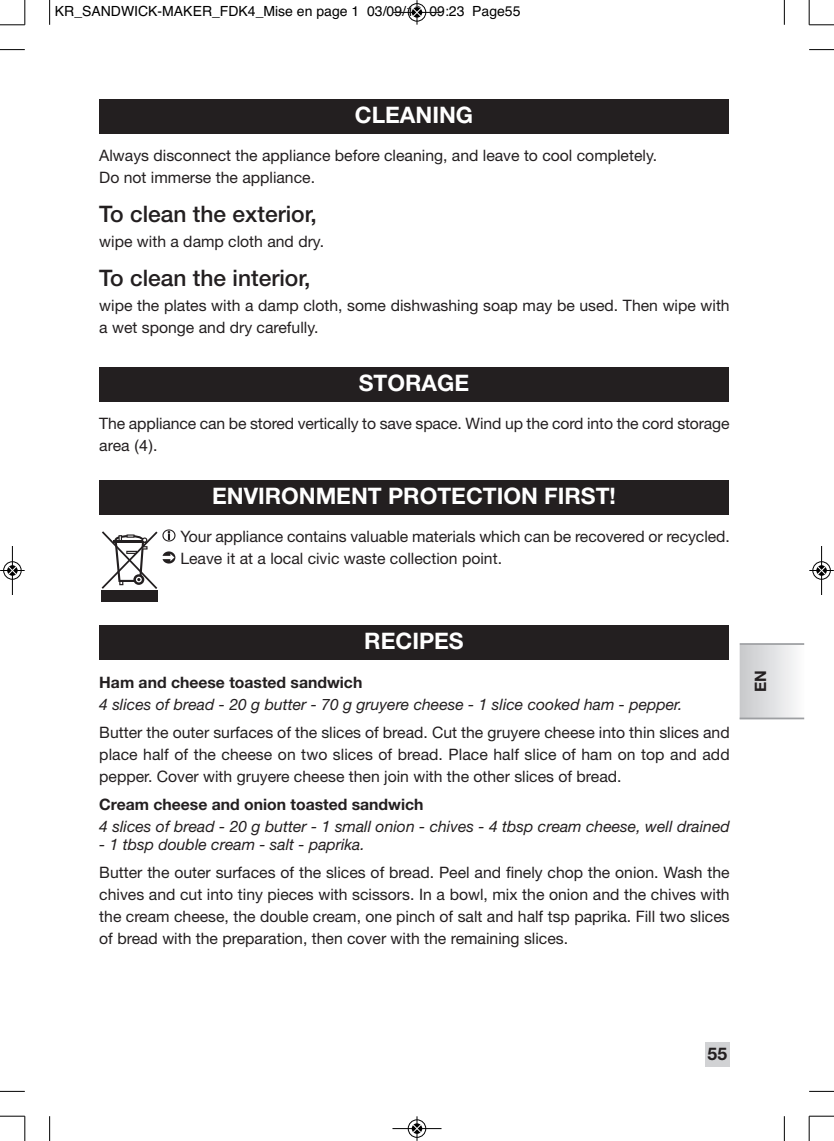
<style>
.page{position:relative;width:834px;height:1141px;background:#fff}
.page>*{position:absolute;margin:0;border:0;box-sizing:border-box;transform-origin:0 0}
.t1{font:700 22.75px "Helvetica Neue";color:#fff}
.t2{font:500 22.75px "Helvetica Neue";color:#231f20}
.t3{font:700 17.5px "Helvetica Neue";color:#231f20}
.t4{font:15.75px/22.1px "Helvetica Neue";color:#231f20}
.t5{font:italic 15.75px "Helvetica Neue";color:#231f20}
.t6{font:700 15.75px "Helvetica Neue";color:#231f20}
.t7{font:14px "Helvetica";color:#000}
.s1{font-family:"Helvetica"}
</style>
<div class="page">
<div style="left:99px;top:99px;width:629px;height:35px;background:#231f20"></div>
<div style="left:99px;top:367px;width:629px;height:35px;background:#231f20"></div>
<div style="left:99px;top:480px;width:629px;height:34px;background:#231f20"></div>
<svg style="left:163px;top:529px;width:12px;height:12px"></svg>
<svg style="left:163px;top:551px;width:12px;height:13px"></svg>
<div style="left:99px;top:625px;width:629px;height:34px;background:#231f20"></div>
<div style="left:704px;top:1042px;width:25px;height:25px;background:#d1d2d4"></div>
<div style="left:739px;top:645px;width:65px;height:74px;background:linear-gradient(to right,#c6c7ca,#fafafb)"></div>
<hr style="left:739px;top:643px;width:65px;height:2px;background:#9d9fa2">
<hr style="left:739px;top:718px;width:65px;height:1px;background:#9d9fa2">
<div style="left:99px;top:530px;width:62px;height:73px;background:linear-gradient(to bottom,#fff,#fff)"></div>
<div style="left:101px;top:531px;width:57px;height:70px;background:#fff"></div>
<svg style="left:102px;top:531px;width:55px;height:58px"></svg>
<div style="left:101px;top:590px;width:57px;height:11px;background:#231f20"></div>
<svg style="left:49px;top:0;width:1px;height:25px"></svg>
<svg style="left:0;top:49px;width:25px;height:1px"></svg>
<svg style="left:783px;top:0;width:1px;height:25px"></svg>
<svg style="left:809px;top:49px;width:24px;height:1px"></svg>
<svg style="left:49px;top:1116px;width:1px;height:25px"></svg>
<svg style="left:0;top:1091px;width:25px;height:1px"></svg>
<svg style="left:783px;top:1116px;width:1px;height:25px"></svg>
<svg style="left:809px;top:1091px;width:24px;height:1px"></svg>
<svg style="left:0;top:0;width:26px;height:26px"></svg>
<svg style="left:808px;top:0;width:25px;height:26px"></svg>
<svg style="left:0;top:1116px;width:26px;height:25px"></svg>
<svg style="left:808px;top:1116px;width:25px;height:25px"></svg>
<div style="left:407px;top:3px;width:19px;height:19px;border:1px solid #fff;border-radius:50%"></div>
<hr style="left:392px;top:12px;width:49px;height:1px;background:#000">
<div style="left:408px;top:3px;width:18px;height:18px;border:1px solid #000;border-radius:50%"></div>
<svg style="left:412px;top:0;width:9px;height:25px"></svg>
<div style="left:407px;top:1119px;width:19px;height:19px;border:1px solid #fff;border-radius:50%"></div>
<hr style="left:392px;top:1128px;width:49px;height:1px;background:#000">
<div style="left:408px;top:1120px;width:18px;height:18px;border:1px solid #000;border-radius:50%"></div>
<svg style="left:412px;top:1116px;width:9px;height:25px"></svg>
<div style="left:3px;top:561px;width:19px;height:19px;border:1px solid #fff;border-radius:50%"></div>
<hr style="left:12px;top:546px;width:1px;height:49px;background:#000">
<div style="left:3px;top:562px;width:18px;height:17px;border:1px solid #000;border-radius:50%"></div>
<svg style="left:0;top:566px;width:25px;height:9px"></svg>
<div style="left:812px;top:561px;width:18px;height:19px;border:1px solid #fff;border-radius:50%"></div>
<hr style="left:821px;top:546px;width:1px;height:49px;background:#000">
<div style="left:812px;top:562px;width:18px;height:17px;border:1px solid #000;border-radius:50%"></div>
<svg style="left:809px;top:566px;width:24px;height:9px"></svg>
<p class="t7" style="left:55px;top:6px;width:467px">KR_SANDWICK-MAKER_FDK4_Mise en page 1 03/09/12 09:23 Page55</p>
<h1 class="t1" style="left:355px;top:107px;width:120px">CLEANING</h1>
<p class="t4" style="left:99px;top:146px;width:559px">Always disconnect the appliance before cleaning, and leave to cool completely.<br>Do not immerse the appliance.</p>
<h1 class="t2" style="left:99px;top:205px;width:219px">To clean the exterior,</h1>
<p class="t4" style="left:99px;top:232px;width:226px">wipe with a damp cloth and dry.</p>
<h1 class="t2" style="left:99px;top:269px;width:213px">To clean the interior,</h1>
<p class="t4" style="left:99px;top:296px;width:631px">wipe the plates with a damp cloth, some dishwashing soap may be used. Then wipe with a wet sponge and dry carefully.</p>
<h1 class="t1" style="left:359px;top:375px;width:112px">STORAGE</h1>
<p class="t4" style="left:99px;top:414px;width:631px">The appliance can be stored vertically to save space. Wind up the cord into the cord storage area <span class="s1">(4)</span>.</p>
<h1 class="t1" style="left:212px;top:488px;width:405px">ENVIRONMENT PROTECTION FIRST!</h1>
<p class="t4" style="left:180px;top:526px;width:551px">Your appliance contains valuable materials which can be recovered or recycled.<br>Leave it at a local civic waste collection point.</p>
<h1 class="t1" style="left:364px;top:632px;width:101px">RECIPES</h1>
<p class="t6" style="left:99px;top:676px;width:264px">Ham and cheese toasted sandwich</p>
<p class="t5" style="left:99px;top:699px;width:584px">4 slices of bread - 20 g butter - 70 g gruyere cheese - 1 slice cooked ham - pepper.</p>
<p class="t4" style="left:99px;top:723px;width:631px;text-align:justify">Butter the outer surfaces of the slices of bread. Cut the gruyere cheese into thin slices and place half of the cheese on two slices of bread. Place half slice of ham on top and add pepper. Cover with gruyere cheese then join with the other slices of bread.</p>
<p class="t6" style="left:99px;top:799px;width:326px">Cream cheese and onion toasted sandwich</p>
<p class="t5" style="left:99px;top:821px;width:632px">4 slices of bread - 20 g butter - 1 small onion - chives - 4 tbsp cream cheese, well drained</p>
<p class="t5" style="left:99px;top:839px;width:267px">- 1 tbsp double cream - salt - paprika.</p>
<p class="t4" style="left:99px;top:863px;width:632px;text-align:justify">Butter the outer surfaces of the slices of bread. Peel and finely chop the onion. Wash the chives and cut into tiny pieces with scissors. In a bowl, mix the onion and the chives with the cream cheese, the double cream, one pinch of salt and half tsp paprika. Fill two slices of bread with the preparation, then cover with the remaining slices.</p>
<p class="t6" style="left:754px;top:692px;width:23px;rotate:-90deg">EN</p>
<p class="t3" style="left:707px;top:1047px;width:21px">55</p>
</div>
